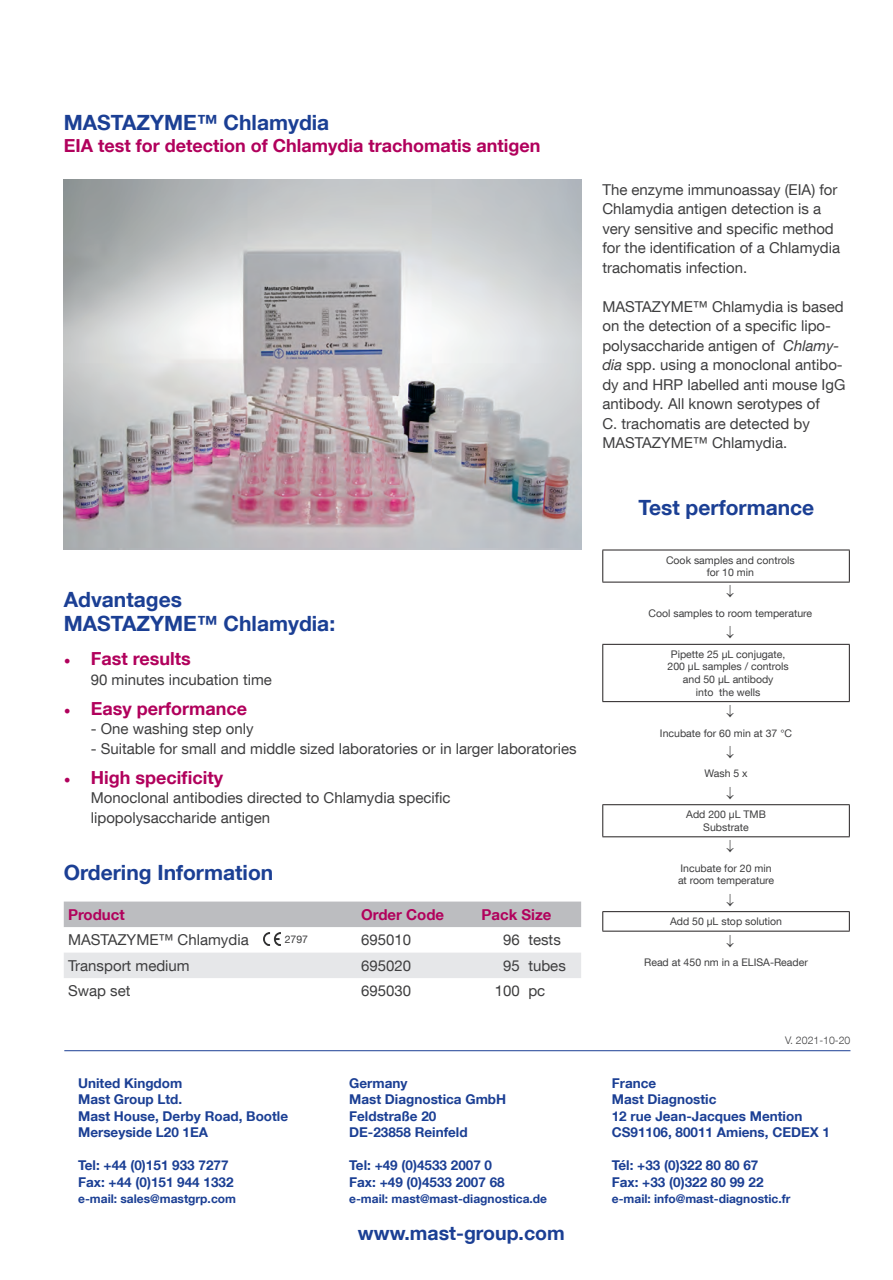
<style>
.page{position:relative;width:893px;height:1280px;background:#fff}
.page>*{position:absolute;margin:0;border:0;box-sizing:border-box;transform-origin:0 0}
.t1{font:700 21px/24px "Helvetica Neue LT Com";color:#1b3f94}
.t2{font:700 19.5px "Helvetica Neue LT Com";color:#1b3f94}
.t3{font:700 18px "Helvetica Neue LT Com";color:#b1015c}
.t4{font:15px/19.5px "Helvetica Neue LT Com";color:#3e3e3f}
.t5{font:700 15px "Helvetica Neue LT Com";color:#b1015c}
.t6{font:700 13.5px/16.5px "Helvetica Neue LT Com";color:#1b3f94}
.t7{font:700 12px "Helvetica Neue LT Com";color:#1b3f94}
.t8{font:10.5px/12.6px "Helvetica Neue LT Com";color:#3e3e3f;text-align:center}
.t9{font:300 10.5px "Helvetica Neue LT Com";color:#3e3e3f}
.s1{font-family:"Minion Pro";font-weight:400}
.s2{font-style:italic}
</style>
<div class="page">
<img style="left:64px;top:180px;width:517px;height:370px">
<hr style="left:602px;top:550px;width:248px;height:1px;background:#231f20">
<hr style="left:602px;top:550px;width:1px;height:32px;background:#231f20">
<hr style="left:849px;top:550px;width:1px;height:32px;background:#231f20">
<hr style="left:602px;top:582px;width:248px;height:1px;background:#231f20">
<hr style="left:602px;top:644px;width:248px;height:1px;background:#231f20">
<hr style="left:602px;top:645px;width:1px;height:56px;background:#231f20">
<hr style="left:849px;top:645px;width:1px;height:56px;background:#231f20">
<hr style="left:602px;top:701px;width:248px;height:1px;background:#231f20">
<hr style="left:602px;top:804px;width:248px;height:1px;background:#231f20">
<hr style="left:602px;top:805px;width:1px;height:31px;background:#231f20">
<hr style="left:849px;top:805px;width:1px;height:31px;background:#231f20">
<hr style="left:602px;top:836px;width:248px;height:1px;background:#231f20">
<hr style="left:602px;top:911px;width:248px;height:1px;background:#231f20">
<svg style="left:602px;top:912px;width:1px;height:19px"></svg>
<svg style="left:849px;top:912px;width:1px;height:19px"></svg>
<hr style="left:602px;top:931px;width:248px;height:1px;background:#231f20">
<div style="left:64px;top:901px;width:517px;height:26px;background:#bcbdc0"></div>
<div style="left:64px;top:953px;width:517px;height:25px;background:#e6e7e9"></div>
<img style="left:264px;top:933px;width:17px;height:12px">
<hr style="left:64px;top:1050px;width:786px;height:1px;background:#1b3f94">
<h1 class="t1" style="left:64px;top:110px;width:267px">MASTAZYME™ Chlamydia</h1>
<p class="t3" style="left:64px;top:135px;width:478px">EIA test for detection of Chlamydia trachomatis antigen</p>
<h1 class="t1" style="left:64px;top:587px;width:273px">Advantages<br>MASTAZYME™ Chlamydia:</h1>
<p class="t3" style="left:64px;top:647px;width:129px"><span class="s1">•</span> Fast results</p>
<p class="t4" style="left:91px;top:669px;width:183px">90 minutes incubation time</p>
<p class="t3" style="left:64px;top:697px;width:185px"><span class="s1">•</span> Easy performance</p>
<p class="t4" style="left:91px;top:719px;width:164px">- One washing step only</p>
<p class="t4" style="left:91px;top:738px;width:487px">- Suitable for small and middle sized laboratories or in larger laboratories</p>
<p class="t3" style="left:64px;top:766px;width:161px"><span class="s1">•</span> High specificity</p>
<p class="t4" style="left:91px;top:788px;width:361px">Monoclonal antibodies directed to Chlamydia specific lipopolysaccharide antigen</p>
<h1 class="t1" style="left:64px;top:860px;width:211px">Ordering Information</h1>
<p class="t5" style="left:68px;top:905px;width:58px">Product</p>
<p class="t5" style="left:361px;top:905px;width:85px">Order Code</p>
<p class="t5" style="left:482px;top:905px;width:72px">Pack Size</p>
<p class="t4" style="left:68px;top:930px;width:182px">MASTAZYME™ Chlamydia</p>
<p class="t4" style="left:361px;top:930px;width:52px">695010</p>
<p class="t4" style="left:503px;top:930px;width:59px">96 tests</p>
<p class="t4" style="left:68px;top:955px;width:123px">Transport medium</p>
<p class="t4" style="left:361px;top:955px;width:52px">695020</p>
<p class="t4" style="left:503px;top:955px;width:64px">95 tubes</p>
<p class="t4" style="left:68px;top:981px;width:64px">Swap set</p>
<p class="t4" style="left:361px;top:981px;width:52px">695030</p>
<p class="t4" style="left:495px;top:981px;width:52px">100 pc</p>
<p class="t8" style="left:285px;top:932px;width:25px">2797</p>
<p class="t6" style="left:78px;top:1074px;width:212px">United Kingdom<br>Mast Group Ltd.<br>Mast House, Derby Road, Bootle<br>Merseyside L20 1EA</p>
<p class="t6" style="left:78px;top:1157px;width:157px">Tel: +44 (0)151 933 7277<br>Fax: +44 (0)151 944 1332</p>
<p class="t7" style="left:78px;top:1191px;width:159px">e-mail: sales@mastgrp.com</p>
<p class="t6" style="left:349px;top:1074px;width:158px">Germany<br>Mast Diagnostica GmbH<br>Feldstraße 20<br>DE-23858 Reinfeld</p>
<p class="t6" style="left:349px;top:1157px;width:157px">Tel: +49 (0)4533 2007 0<br>Fax: +49 (0)4533 2007 68</p>
<p class="t7" style="left:349px;top:1191px;width:199px">e-mail: mast@mast-diagnostica.de</p>
<h2 class="t2" style="left:358px;top:1220px;width:208px">www.mast-group.com</h2>
<p class="t4" style="left:602px;top:179px;width:239px">The enzyme immunoassay (EIA) for<br>Chlamydia antigen detection is a very sensitive and specific method for the identification of a Chlamydia trachomatis infection.</p>
<p class="t4" style="left:602px;top:296px;width:245px">MASTAZYME™ Chlamydia is based on the detection of a specific lipo&shy;polysaccharide antigen of <span class="s2">Chlamy&shy;dia</span> spp. using a monoclonal antibo&shy;dy and HRP labelled anti mouse IgG antibody. All known serotypes of<br>C. trachomatis are detected by<br>MASTAZYME™ Chlamydia.</p>
<h1 class="t1" style="left:639px;top:495px;width:177px">Test performance</h1>
<p class="t8" style="left:666px;top:553px;width:130px">Cook samples and controls for 10 min</p>
<p class="t8" style="left:648px;top:607px;width:165px">Cool samples to room temperature</p>
<p class="t8" style="left:667px;top:647px;width:123px">Pipette 25 µL conjugate,<br>200 µL samples / controls and 50 µL antibody<br>into the wells</p>
<p class="t8" style="left:660px;top:726px;width:134px">Incubate for 60 min at 37 °C</p>
<p class="t8" style="left:704px;top:767px;width:45px">Wash 5 x</p>
<p class="t8" style="left:686px;top:808px;width:81px">Add 200 µL TMB<br>Substrate</p>
<p class="t8" style="left:678px;top:861px;width:98px;text-align:left">Incubate for 20 min at room temperature</p>
<p class="t8" style="left:670px;top:915px;width:114px">Add 50 µL stop solution</p>
<p class="t8" style="left:644px;top:956px;width:165px">Read at 450 nm in a ELISA-Reader</p>
<p class="t9" style="left:785px;top:1034px;width:67px">V. 2021-10-20</p>
<p class="t6" style="left:612px;top:1074px;width:220px">France<br>Mast Diagnostic<br>12 rue Jean-Jacques Mention<br>CS91106, 80011 Amiens, CEDEX 1</p>
<p class="t6" style="left:612px;top:1157px;width:153px">Tél: +33 (0)322 80 80 67<br>Fax: +33 (0)322 80 99 22</p>
<p class="t7" style="left:612px;top:1191px;width:180px">e-mail: info@mast-diagnostic.fr</p>
</div>
